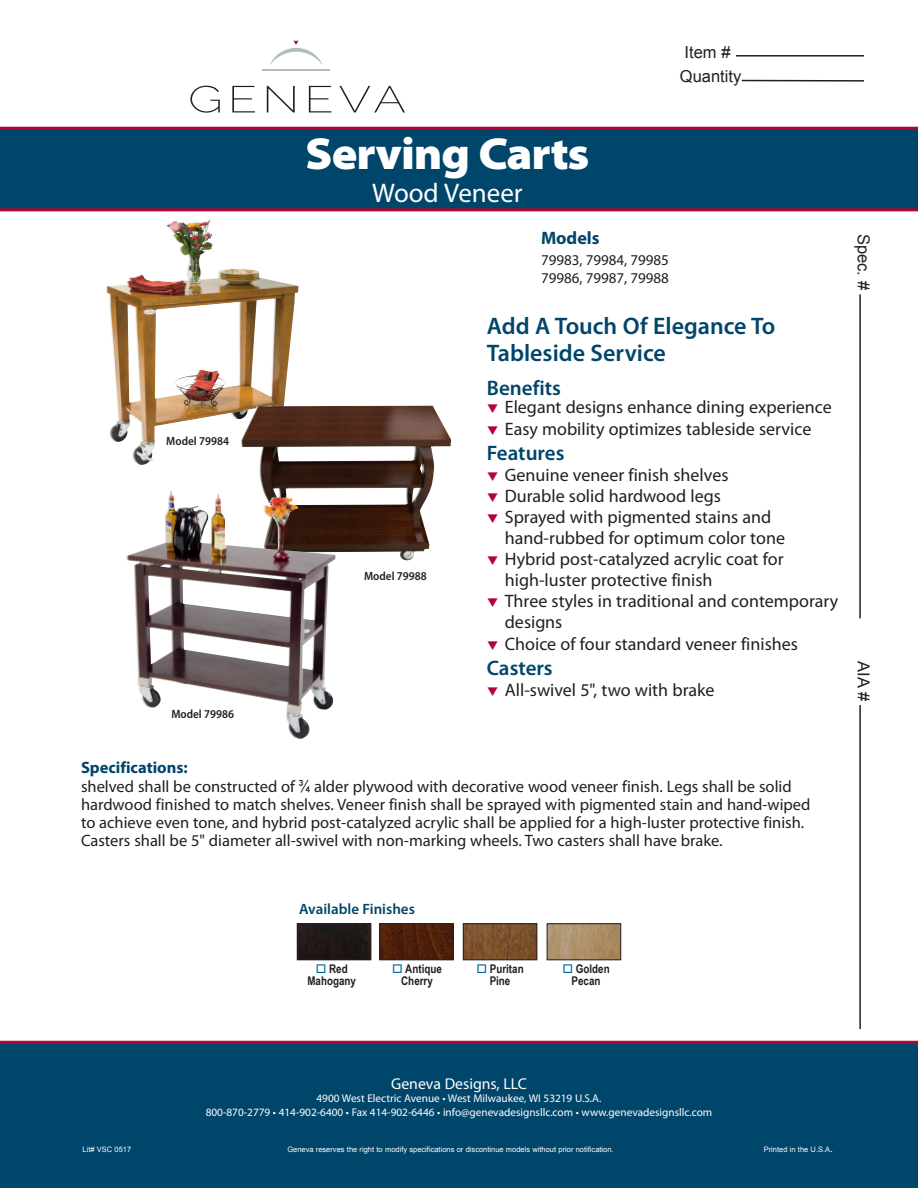
<style>
.page{position:relative;width:918px;height:1188px;background:#fff}
.page>*{position:absolute;margin:0;border:0;box-sizing:border-box;transform-origin:0 0}
.t1{font:900 semi-expanded 45px "Myriad Pro";letter-spacing:-.025em;color:#fff}
.t2{font:27px "Myriad Pro";color:#fff}
.t3{font:600 24px/27px "Myriad Pro";color:#00456a}
.t4{font:600 21px "Myriad Pro";color:#00456a}
.t5{font:18px/21px "Myriad Pro";color:#231f20}
.t6{font:700 18px "Myriad Pro";color:#00456a}
.t7{font:16.5px/18px "Myriad Pro";color:#231f20}
.t8{font:16.5px "Arial";color:#231f20}
.t9{font:700 16.5px "Myriad Pro";color:#00456a}
.t10{font:15.75px "Myriad Pro";color:#fff}
.t11{font:15px "Myriad Pro";color:#231f20}
.t12{font:600 15px "Myriad Pro";color:#00456a}
.t13{font:700 12px/12px "Arial Narrow";color:#231f20;text-align:center}
.t14{font:600 semi-condensed 12px "Myriad Pro";color:#231f20}
.t15{font:11.25px "Myriad Pro";color:#fff}
.t16{font:7.5px "Arial";color:#fff}
.s1{color:#b30437}
.s2{font-family:"Arial Narrow"}
.s3{color:#0067aa}
.s4{font-size:10.5px}
</style>
<div class="page">
<div style="left:0;top:1041px;width:918px;height:147px;background:#00456a"></div>
<svg style="left:0;top:127px;width:918px;height:84px;background:#0b4066"></svg>
<hr style="left:859px;top:705px;width:2px;height:324px;background:#231f20">
<hr style="left:736px;top:55px;width:128px;height:2px;background:#231f20">
<img style="left:106px;top:219px;width:192px;height:246px">
<hr style="left:742px;top:80px;width:122px;height:2px;background:#231f20">
<hr style="left:859px;top:294px;width:2px;height:324px;background:#231f20">
<img style="left:299px;top:925px;width:70px;height:33px">
<div style="left:297px;top:923px;width:74px;height:37px;border:1px solid #231f20"></div>
<img style="left:381px;top:925px;width:71px;height:33px">
<div style="left:379px;top:923px;width:75px;height:37px;border:1px solid #231f20"></div>
<img style="left:465px;top:925px;width:70px;height:33px">
<div style="left:463px;top:923px;width:74px;height:37px;border:1px solid #231f20"></div>
<img style="left:549px;top:925px;width:70px;height:33px">
<div style="left:547px;top:923px;width:74px;height:37px;border:1px solid #231f20"></div>
<img style="left:241px;top:406px;width:210px;height:155px">
<img style="left:126px;top:491px;width:209px;height:248px">
<hr style="left:263px;top:69px;width:67px;height:2px;background:#b0bdbf">
<svg style="left:190px;top:86px;width:30px;height:27px"></svg>
<svg style="left:232px;top:86px;width:23px;height:26px"></svg>
<svg style="left:267px;top:86px;width:28px;height:26px"></svg>
<svg style="left:309px;top:86px;width:22px;height:26px"></svg>
<svg style="left:339px;top:86px;width:66px;height:26px"></svg>
<svg style="left:270px;top:41px;width:53px;height:24px"></svg>
<p class="t8" style="left:685px;top:41px;width:48px">Item #</p>
<p class="t8" style="left:680px;top:65px;width:63px">Quantity</p>
<p class="t14" style="left:166px;top:434px;width:64px">Model 79984</p>
<p class="t14" style="left:171px;top:708px;width:64px">Model 79986</p>
<p class="t1" style="left:305px;top:128px;width:286px">Serving Carts</p>
<p class="t2" style="left:372px;top:178px;width:152px">Wood Veneer</p>
<p class="t6" style="left:541px;top:228px;width:60px">Models</p>
<p class="t11" style="left:541px;top:252px;width:129px">79983, 79984, 79985</p>
<p class="t11" style="left:541px;top:270px;width:129px">79986, 79987, 79988</p>
<p class="t14" style="left:364px;top:569px;width:64px">Model 79988</p>
<p class="t3" style="left:487px;top:313px;width:290px">Add A Touch Of Elegance To<br>Tableside Service</p>
<p class="t4" style="left:487px;top:377px;width:76px">Benefits</p>
<p class="t5" style="left:487px;top:397px;width:347px"><span class="s1">❑</span> Elegant designs enhance dining experience</p>
<p class="t5" style="left:487px;top:419px;width:326px"><span class="s1">❑</span> Easy mobility optimizes tableside service</p>
<p class="t4" style="left:487px;top:441px;width:79px">Features</p>
<p class="t5" style="left:487px;top:465px;width:243px"><span class="s1">❑</span> Genuine veneer finish shelves</p>
<p class="t5" style="left:487px;top:486px;width:236px"><span class="s1">❑</span> Durable solid hardwood legs</p>
<p class="t5" style="left:487px;top:507px;width:286px"><span class="s1">❑</span> Sprayed with pigmented stains and</p>
<p class="t5" style="left:505px;top:528px;width:282px">hand-rubbed for optimum color tone</p>
<p class="t5" style="left:487px;top:549px;width:298px"><span class="s1">❑</span> Hybrid post-catalyzed acrylic coat for</p>
<p class="t5" style="left:505px;top:570px;width:209px">high-luster protective finish</p>
<p class="t5" style="left:505px;top:591px;width:335px;text-indent:-18px"><span class="s1">❑</span> Three styles in traditional and contemporary designs</p>
<p class="t5" style="left:487px;top:634px;width:313px"><span class="s1">❑</span> Choice of four standard veneer finishes</p>
<p class="t4" style="left:487px;top:656px;width:67px">Casters</p>
<p class="t5" style="left:487px;top:680px;width:229px"><span class="s1">❑</span> All-swivel 5", two with brake</p>
<p class="t8" style="left:875px;top:234px;width:58px;rotate:90deg">Spec. #</p>
<p class="t8" style="left:875px;top:661px;width:41px;rotate:90deg">AIA #</p>
<p class="t9" style="left:81px;top:759px;width:108px">Specifications:</p>
<p class="t7" style="left:81px;top:778px;width:731px">shelved shall be constructed of <span class="s2">¾</span> alder plywood with decorative wood veneer finish. Legs shall be solid hardwood finished to match shelves. Veneer finish shall be sprayed with pigmented stain and hand-wiped to achieve even tone, and hybrid post-catalyzed acrylic shall be applied for a high-luster protective finish.<br>Casters shall be 5" diameter all-swivel with non-marking wheels. Two casters shall have brake.</p>
<p class="t12" style="left:299px;top:900px;width:117px">Available Finishes</p>
<p class="t13" style="left:316px;top:962px;width:34px"><span class="s3">□</span> Red</p>
<p class="t13" style="left:307px;top:974px;width:50px">Mahogany</p>
<p class="t13" style="left:392px;top:962px;width:51px"><span class="s3">□</span> Antique<br>Cherry</p>
<p class="t13" style="left:562px;top:962px;width:49px"><span class="s3">□</span> Golden<br>Pecan</p>
<p class="t13" style="left:476px;top:962px;width:49px"><span class="s3">□</span> Puritan<br>Pine</p>
<p class="t10" style="left:391px;top:1075px;width:137px">Geneva Designs, LLC</p>
<p class="t15" style="left:317px;top:1093px;width:286px">4900 West Electric Avenue • West Milwaukee, WI 53219 U.S.A.</p>
<p class="t15" style="left:206px;top:1106px;width:508px">800-870-2779 • 414-902-6400 • Fax 414-902-6446 • info@genevadesignsllc.com • www.genevadesignsllc.com</p>
<p class="t16" style="left:82px;top:1144px;width:50px">Lit# VSC 0517</p>
<p class="t16" style="left:287px;top:1144px;width:328px">Geneva reserves the right to modify specifications or discontinue models without prior notification.</p>
<p class="t16" style="left:764px;top:1144px;width:71px">Printed in the U.S.A<span class="s4">.</span></p>
</div>
